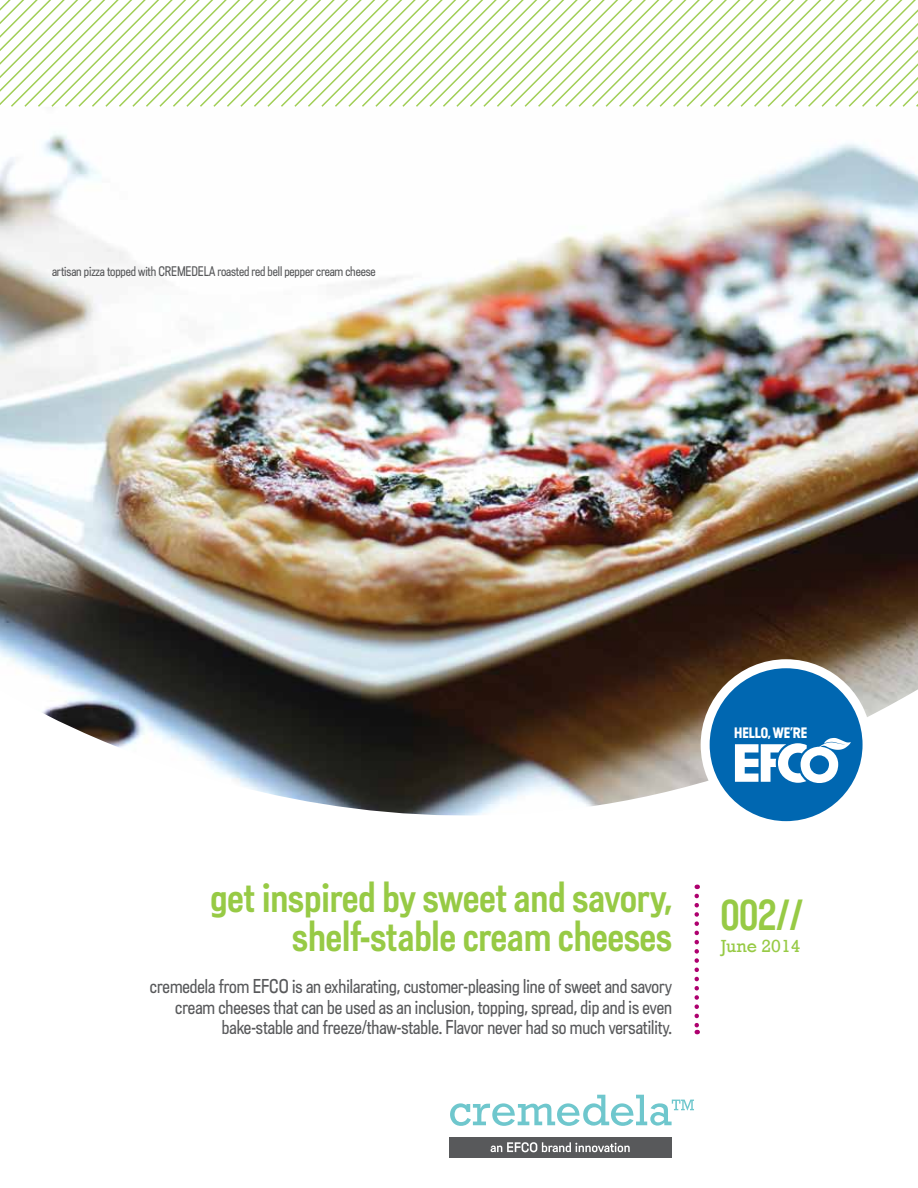
<style>
.page{position:relative;width:918px;height:1188px;background:#fff}
.page>*{position:absolute;margin:0;border:0;box-sizing:border-box;transform-origin:0 0}
.t1{font:500 37.5px/39px "Vibration Cond";color:#97ca45;text-align:right}
.t2{font:18px "Rockwell";color:#97ca45}
.t3{font:300 17.25px/20.7px "Vibration Cond";color:#58595b;text-align:right}
.t4{font:700 13.05px "Vibration Cond";color:#fff}
.t5{font:300 12px "Vibration Cond";letter-spacing:-.01em;color:#58595b}
</style>
<div class="page">
<div style="left:449px;top:1137px;width:223px;height:21px;background:#58595b"></div>
<svg style="left:450px;top:1095px;width:244px;height:31px"></svg>
<svg style="left:491px;top:1142px;width:139px;height:10px"></svg>
<img style="left:0;top:133px;width:918px;height:683px">
<div style="left:705px;top:664px;width:162px;height:162px;background:#0067b1;border-radius:50%"></div>
<div style="left:701px;top:659px;width:171px;height:171px;border:9px solid #fff;border-radius:50%"></div>
<svg style="left:735px;top:738px;width:116px;height:45px"></svg>
<svg style="left:0;top:0;width:918px;height:107px"></svg>
<svg style="left:694px;top:896px;width:5px;height:138px"></svg>
<p class="t5" style="left:52px;top:263px;width:325px">artisan pizza topped with CREMEDELA roasted red bell pepper cream cheese</p>
<p class="t4" style="left:734px;top:724px;width:74px">HELLO, WE’RE</p>
<h1 class="t1" style="left:210px;top:876px;width:463px">get inspired by sweet and savory, shelf-stable cream cheeses</h1>
<p class="t3" style="left:150px;top:975px;width:524px">cremedela from EFCO is an exhilarating, customer-pleasing line of sweet and savory cream cheeses that can be used as an inclusion, topping, spread, dip and is even bake-stable and freeze/thaw-stable. Flavor never had so much versatility.</p>
<h1 class="t1" style="left:721px;top:895px;width:84px">002//</h1>
<p class="t2" style="left:721px;top:935px;width:81px">June 2014</p>
</div>
